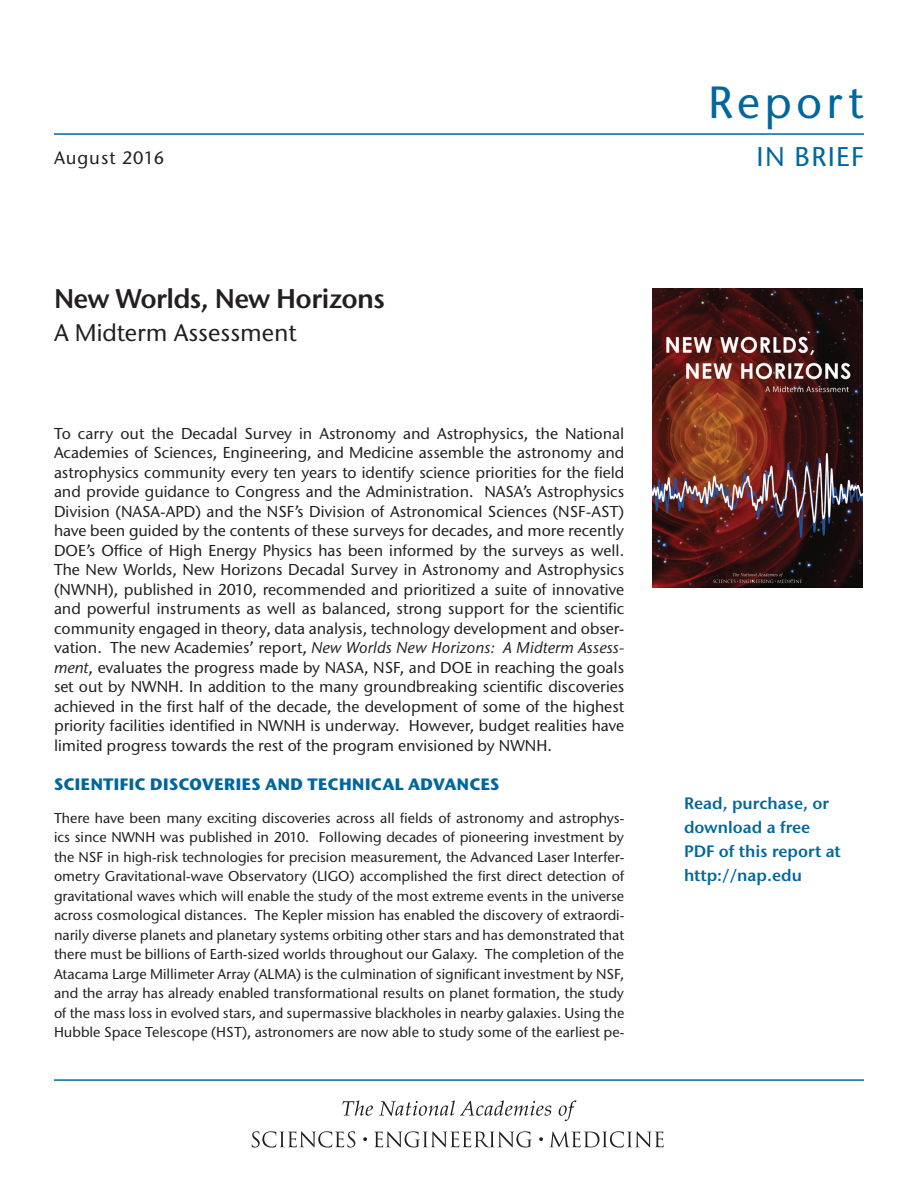
<style>
.page{position:relative;width:918px;height:1188px;background:#fff}
.page>*{position:absolute;margin:0;border:0;box-sizing:border-box;transform-origin:0 0}
.t1{font:500 45px "Stone Sans ITC Std";letter-spacing:.09em;color:#00679e}
.t2{font:600 27px "Stone Sans ITC Pro";letter-spacing:-.025em;color:#231f20}
.t3{font:500 27px "Stone Sans ITC Std";color:#00679e}
.t4{font:500 24px "Stone Sans ITC Std";color:#231f20}
.t5{font:500 18px "Stone Sans ITC Std";letter-spacing:.05em;color:#231f20}
.t6{font:600 16.5px/24px "Stone Sans ITC Pro";color:#00679e}
.t7{font:700 16.5px "Stone Sans ITC Std";color:#00679e}
.t8{font:500 15.75px/19.5px "Stone Sans ITC Std";color:#231f20;text-align:justify}
.t9{font:500 14.25px/19.5px "Stone Sans ITC Std";color:#231f20;text-align:justify}
.s1{font-style:italic}
</style>
<div class="page">
<hr style="left:54px;top:1079px;width:810px;height:2px;background:#00679e">
<hr style="left:54px;top:133px;width:810px;height:2px;background:#00679e">
<svg style="left:252px;top:1131px;width:412px;height:17px"></svg>
<svg style="left:342px;top:1100px;width:235px;height:21px"></svg>
<img style="left:653px;top:288px;width:209px;height:300px">
<h1 class="t1" style="left:708px;top:75px;width:156px">Report</h1>
<p class="t5" style="left:54px;top:146px;width:112px">August 2016</p>
<h2 class="t3" style="left:757px;top:140px;width:69px">in Brief</h2>
<h2 class="t2" style="left:54px;top:282px;width:333px">New Worlds, New Horizons</h2>
<h3 class="t4" style="left:54px;top:318px;width:244px">A Midterm Assessment</h3>
<p class="t8" style="left:54px;top:423px;width:572px">To carry out the Decadal Survey in Astronomy and Astrophysics, the National Academies of Sciences, Engineering, and Medicine assemble the astronomy and astrophysics community every ten years to identify science priorities for the field and provide guidance to Congress and the Administration. NASA’s Astrophysics Division (NASA-APD) and the NSF’s Division of Astronomical Sciences (NSF-AST) have been guided by the contents of these surveys for decades, and more recently DOE’s Office of High Energy Physics has been informed by the surveys as well.<br>The New Worlds, New Horizons Decadal Survey in Astronomy and Astrophysics (NWNH), published in 2010, recommended and prioritized a suite of innovative and powerful instruments as well as balanced, strong support for the scientific community engaged in theory, data analysis, technology development and obser&shy;vation. The new Academies’ report, <span class="s1">New Worlds New Horizons: A Midterm Assess&shy;ment</span>, evaluates the progress made by NASA, NSF, and DOE in reaching the goals set out by NWNH. In addition to the many groundbreaking scientific discoveries achieved in the first half of the decade, the development of some of the highest priority facilities identified in NWNH is underway. However, budget realities have limited progress towards the rest of the program envisioned by NWNH.</p>
<p class="t7" style="left:54px;top:773px;width:447px">SCIENTIFIC DISCOVERIES AND TECHNICAL ADVANCES</p>
<p class="t9" style="left:54px;top:808px;width:572px">There have been many exciting discoveries across all fields of astronomy and astrophys&shy;ics since NWNH was published in 2010. Following decades of pioneering investment by the NSF in high-risk technologies for precision measurement, the Advanced Laser Interfer&shy;ometry Gravitational-wave Observatory (LIGO) accomplished the first direct detection of gravitational waves which will enable the study of the most extreme events in the universe across cosmological distances. The Kepler mission has enabled the discovery of extraordi&shy;narily diverse planets and planetary systems orbiting other stars and has demonstrated that there must be billions of Earth-sized worlds throughout our Galaxy. The completion of the Atacama Large Millimeter Array (ALMA) is the culmination of significant investment by NSF, and the array has already enabled transformational results on planet formation, the study of the mass loss in evolved stars, and supermassive blackholes in nearby galaxies. Using the Hubble Space Telescope (HST), astronomers are now able to study some of the earliest pe-</p>
<p class="t6" style="left:684px;top:791px;width:158px">Read, purchase, or download a free<br>PDF of this report at http://nap.edu</p>
</div>
